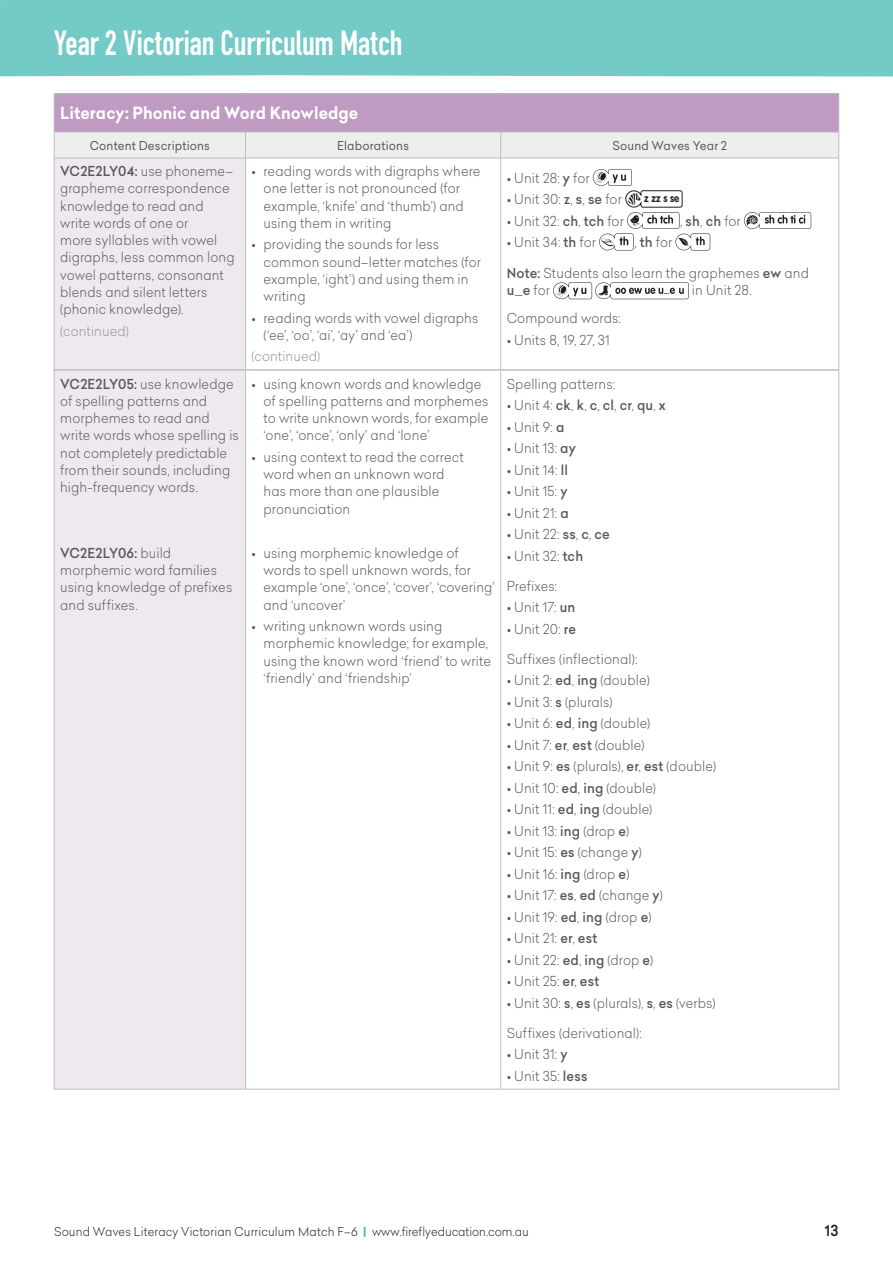
<style>
.page{position:relative;width:893px;height:1263px;background:#fff}
.page>*{position:absolute;margin:0;border:0;box-sizing:border-box;transform-origin:0 0}
.t1{font:34.5px "DIN Engschrift Std";color:#fff;scale:.95 1}
.t2{font:700 16.5px "Celias";letter-spacing:.005em;color:#fff;scale:.95 1}
.t3{font:500 15px "Celias";color:#231f20;scale:.95 1}
.t4{font:300 13.5px/17.2px "Celias";letter-spacing:.01em;color:#57585a;scale:.95 1}
.t5{font:300 13.5px "Celias";letter-spacing:.01em;color:#939598;scale:.95 1}
.t6{font:300 12px "Celias";letter-spacing:.01em;color:#231f20;scale:.95 1}
.t7{font:12px "Celias";letter-spacing:.015em;color:#57585a;scale:.95 1}
.t8{font:700 10.65px "VAG2";color:#231f20;scale:.9 1}
.s1{font-weight:500}
.s2{font-weight:700;color:#50aeb4}
</style>
<div class="page">
<div style="left:0;top:0;width:893px;height:77px;background:#73cac7"></div>
<div style="left:54px;top:94px;width:785px;height:38px;background:#bf9ac2"></div>
<div style="left:55px;top:159px;width:190px;height:930px;background:#f0e8f1"></div>
<hr style="left:501px;top:1089px;width:338px;height:1px;background:#bcbdc0">
<hr style="left:54px;top:1089px;width:192px;height:1px;background:#bcbdc0">
<hr style="left:246px;top:1089px;width:255px;height:1px;background:#bcbdc0">
<hr style="left:54px;top:93px;width:192px;height:1px;background:#bcbdc0">
<hr style="left:54px;top:94px;width:1px;height:38px;background:#bcbdc0">
<hr style="left:246px;top:93px;width:255px;height:1px;background:#bcbdc0">
<hr style="left:501px;top:93px;width:338px;height:1px;background:#bcbdc0">
<hr style="left:838px;top:94px;width:1px;height:38px;background:#bcbdc0">
<svg style="left:54px;top:132px;width:785px;height:26px;background:#ebebec"></svg>
<hr style="left:54px;top:158px;width:192px;height:1px;background:#bcbdc0">
<hr style="left:54px;top:158px;width:1px;height:146px;background:#bcbdc0">
<hr style="left:246px;top:158px;width:255px;height:1px;background:#bcbdc0">
<hr style="left:245px;top:158px;width:1px;height:146px;background:#bcbdc0">
<hr style="left:501px;top:158px;width:338px;height:1px;background:#bcbdc0">
<hr style="left:500px;top:158px;width:1px;height:146px;background:#bcbdc0">
<hr style="left:838px;top:158px;width:1px;height:146px;background:#bcbdc0">
<hr style="left:54px;top:304px;width:1px;height:66px;background:#bcbdc0">
<hr style="left:245px;top:304px;width:1px;height:65px;background:#bcbdc0">
<hr style="left:500px;top:304px;width:1px;height:65px;background:#bcbdc0">
<hr style="left:838px;top:304px;width:1px;height:66px;background:#bcbdc0">
<hr style="left:54px;top:370px;width:1px;height:169px;background:#bcbdc0">
<hr style="left:245px;top:371px;width:1px;height:168px;background:#bcbdc0">
<hr style="left:500px;top:371px;width:1px;height:168px;background:#bcbdc0">
<hr style="left:838px;top:370px;width:1px;height:169px;background:#bcbdc0">
<hr style="left:54px;top:539px;width:1px;height:550px;background:#bcbdc0">
<hr style="left:245px;top:539px;width:1px;height:550px;background:#bcbdc0">
<hr style="left:500px;top:539px;width:1px;height:550px;background:#bcbdc0">
<hr style="left:838px;top:539px;width:1px;height:550px;background:#bcbdc0">
<hr style="left:54px;top:369px;width:192px;height:2px;background:#bcbdc0">
<hr style="left:246px;top:369px;width:255px;height:2px;background:#bcbdc0">
<hr style="left:501px;top:369px;width:338px;height:2px;background:#bcbdc0">
<svg style="left:744px;top:212px;width:67px;height:17px"></svg>
<svg style="left:593px;top:169px;width:117px;height:81px"></svg>
<svg style="left:553px;top:282px;width:136px;height:17px"></svg>
<h1 class="t1" style="left:54px;top:23px;width:368px">Year 2 Victorian Curriculum Match</h1>
<p class="t2" style="left:60px;top:101px;width:315px">Literacy: Phonic and Word Knowledge</p>
<p class="t7" style="left:90px;top:137px;width:128px">Content Descriptions</p>
<p class="t7" style="left:337px;top:137px;width:77px">Elaborations</p>
<p class="t7" style="left:612px;top:137px;width:122px">Sound Waves Year 2</p>
<p class="t4" style="left:60px;top:162px;width:185px"><span class="s1">VC2E2LY04:</span> use phoneme– grapheme correspondence knowledge to read and write words of one or<br>more syllables with vowel digraphs, less common long vowel patterns, consonant blends and silent letters (phonic knowledge).</p>
<p class="t5" style="left:60px;top:321px;width:74px">(continued)</p>
<p class="t4" style="left:264px;top:162px;width:230px;text-indent:-12px">• reading words with digraphs where one letter is not pronounced (for example, ‘knife’ and ‘thumb’) and using them in writing</p>
<p class="t4" style="left:264px;top:235px;width:230px;text-indent:-12px">• providing the sounds for less common sound–letter matches (for example, ‘ight’) and using them in writing</p>
<p class="t4" style="left:264px;top:309px;width:228px;text-indent:-12px">• reading words with vowel digraphs (‘ee’, ‘oo’, ‘ai’, ‘ay’ and ‘ea’)</p>
<p class="t5" style="left:252px;top:347px;width:74px">(continued)</p>
<p class="t4" style="left:507px;top:169px;width:89px">• Unit 28: <span class="s1">y</span> for</p>
<p class="t4" style="left:507px;top:191px;width:123px">• Unit 30: <span class="s1">z</span>, <span class="s1">s</span>, <span class="s1">se</span> for</p>
<p class="t8" style="left:644px;top:192px;width:40px">z zz s se</p>
<p class="t4" style="left:507px;top:212px;width:125px">• Unit 32: <span class="s1">ch</span>, <span class="s1">tch</span> for</p>
<p class="t4" style="left:680px;top:212px;width:65px">, <span class="s1">sh</span>, <span class="s1">ch</span> for</p>
<p class="t4" style="left:507px;top:234px;width:95px">• Unit 34: <span class="s1">th</span> for</p>
<p class="t4" style="left:634px;top:234px;width:41px">, <span class="s1">th</span> for</p>
<p class="t4" style="left:507px;top:264px;width:320px"><span class="s1">Note:</span> Students also learn the graphemes <span class="s1">ew</span> and <span class="s1">u</span>_<span class="s1">e</span> for</p>
<p class="t4" style="left:692px;top:281px;width:64px">in Unit 28.</p>
<p class="t4" style="left:507px;top:309px;width:122px">Compound words:</p>
<p class="t4" style="left:507px;top:331px;width:110px">• Units 8, 19, 27, 31</p>
<p class="t4" style="left:60px;top:375px;width:190px"><span class="s1">VC2E2LY05:</span> use knowledge of spelling patterns and morphemes to read and write words whose spelling is not completely predictable from their sounds, including high-frequency words.</p>
<p class="t4" style="left:264px;top:375px;width:238px;text-indent:-12px">• using known words and knowledge of spelling patterns and morphemes to write unknown words, for example ‘one’, ‘once’, ‘only’ and ‘lone’</p>
<p class="t4" style="left:264px;top:448px;width:212px;text-indent:-12px">• using context to read the correct word when an unknown word has more than one plausible pronunciation</p>
<p class="t4" style="left:60px;top:544px;width:183px"><span class="s1">VC2E2LY06:</span> build morphemic word families using knowledge of prefixes and suffixes.</p>
<p class="t4" style="left:264px;top:544px;width:245px;text-indent:-12px">• using morphemic knowledge of words to spell unknown words, for example ‘one’, ‘once’, ‘cover’, ‘covering’ and ‘uncover’</p>
<p class="t4" style="left:264px;top:617px;width:241px;text-indent:-12px">• writing unknown words using morphemic knowledge; for example, using the known word ‘friend’ to write ‘friendly’ and ‘friendship’</p>
<p class="t4" style="left:507px;top:375px;width:116px">Spelling patterns:</p>
<p class="t4" style="left:507px;top:396px;width:169px">• Unit 4: <span class="s1">ck</span>, <span class="s1">k</span>, <span class="s1">c</span>, <span class="s1">cl</span>, <span class="s1">cr</span>, <span class="s1">qu</span>, <span class="s1">x</span></p>
<p class="t4" style="left:507px;top:418px;width:62px">• Unit 9: <span class="s1">a</span></p>
<p class="t4" style="left:507px;top:439px;width:75px">• Unit 13: <span class="s1">ay</span></p>
<p class="t4" style="left:507px;top:461px;width:66px">• Unit 14: <span class="s1">ll</span></p>
<p class="t4" style="left:507px;top:482px;width:66px">• Unit 15: <span class="s1">y</span></p>
<p class="t4" style="left:507px;top:504px;width:67px">• Unit 21: <span class="s1">a</span></p>
<p class="t4" style="left:507px;top:525px;width:110px">• Unit 22: <span class="s1">ss</span>, <span class="s1">c</span>, <span class="s1">ce</span></p>
<p class="t4" style="left:507px;top:547px;width:82px">• Unit 32: <span class="s1">tch</span></p>
<p class="t4" style="left:507px;top:577px;width:55px">Prefixes:</p>
<p class="t4" style="left:507px;top:598px;width:74px">• Unit 17: <span class="s1">un</span></p>
<p class="t4" style="left:507px;top:620px;width:75px">• Unit 20: <span class="s1">re</span></p>
<p class="t4" style="left:507px;top:650px;width:139px">Suffixes (inflectional):</p>
<p class="t4" style="left:507px;top:671px;width:152px">• Unit 2: <span class="s1">ed</span>, <span class="s1">ing</span> (double)</p>
<p class="t4" style="left:507px;top:693px;width:113px">• Unit 3: <span class="s1">s</span> (plurals)</p>
<p class="t4" style="left:507px;top:714px;width:153px">• Unit 6: <span class="s1">ed</span>, <span class="s1">ing</span> (double)</p>
<p class="t4" style="left:507px;top:736px;width:146px">• Unit 7: <span class="s1">er</span>, <span class="s1">est</span> (double)</p>
<p class="t4" style="left:507px;top:757px;width:222px">• Unit 9: <span class="s1">es</span> (plurals), <span class="s1">er</span>, <span class="s1">est</span> (double)</p>
<p class="t4" style="left:507px;top:779px;width:159px">• Unit 10: <span class="s1">ed</span>, <span class="s1">ing</span> (double)</p>
<p class="t4" style="left:507px;top:800px;width:155px">• Unit 11: <span class="s1">ed</span>, <span class="s1">ing</span> (double)</p>
<p class="t4" style="left:507px;top:822px;width:130px">• Unit 13: <span class="s1">ing</span> (drop <span class="s1">e</span>)</p>
<p class="t4" style="left:507px;top:843px;width:144px">• Unit 15: <span class="s1">es</span> (change <span class="s1">y</span>)</p>
<p class="t4" style="left:507px;top:865px;width:131px">• Unit 16: <span class="s1">ing</span> (drop <span class="s1">e</span>)</p>
<p class="t4" style="left:507px;top:886px;width:166px">• Unit 17: <span class="s1">es</span>, <span class="s1">ed</span> (change <span class="s1">y</span>)</p>
<p class="t4" style="left:507px;top:908px;width:154px">• Unit 19: <span class="s1">ed</span>, <span class="s1">ing</span> (drop <span class="s1">e</span>)</p>
<p class="t4" style="left:507px;top:929px;width:97px">• Unit 21: <span class="s1">er</span>, <span class="s1">est</span></p>
<p class="t4" style="left:507px;top:951px;width:156px">• Unit 22: <span class="s1">ed</span>, <span class="s1">ing</span> (drop <span class="s1">e</span>)</p>
<p class="t4" style="left:507px;top:972px;width:99px">• Unit 25: <span class="s1">er</span>, <span class="s1">est</span></p>
<p class="t4" style="left:507px;top:994px;width:221px">• Unit 30: <span class="s1">s</span>, <span class="s1">es</span> (plurals), <span class="s1">s</span>, <span class="s1">es</span> (verbs)</p>
<p class="t4" style="left:507px;top:1024px;width:144px">Suffixes (derivational):</p>
<p class="t4" style="left:507px;top:1045px;width:66px">• Unit 31: <span class="s1">y</span></p>
<p class="t4" style="left:507px;top:1067px;width:87px">• Unit 35: <span class="s1">less</span></p>
<p class="t6" style="left:54px;top:1223px;width:501px">Sound Waves Literacy Victorian Curriculum Match F–6 <span class="s2">|</span> www.fireflyeducation.com.au</p>
<p class="t3" style="left:825px;top:1220px;width:16px">13</p>
</div>
